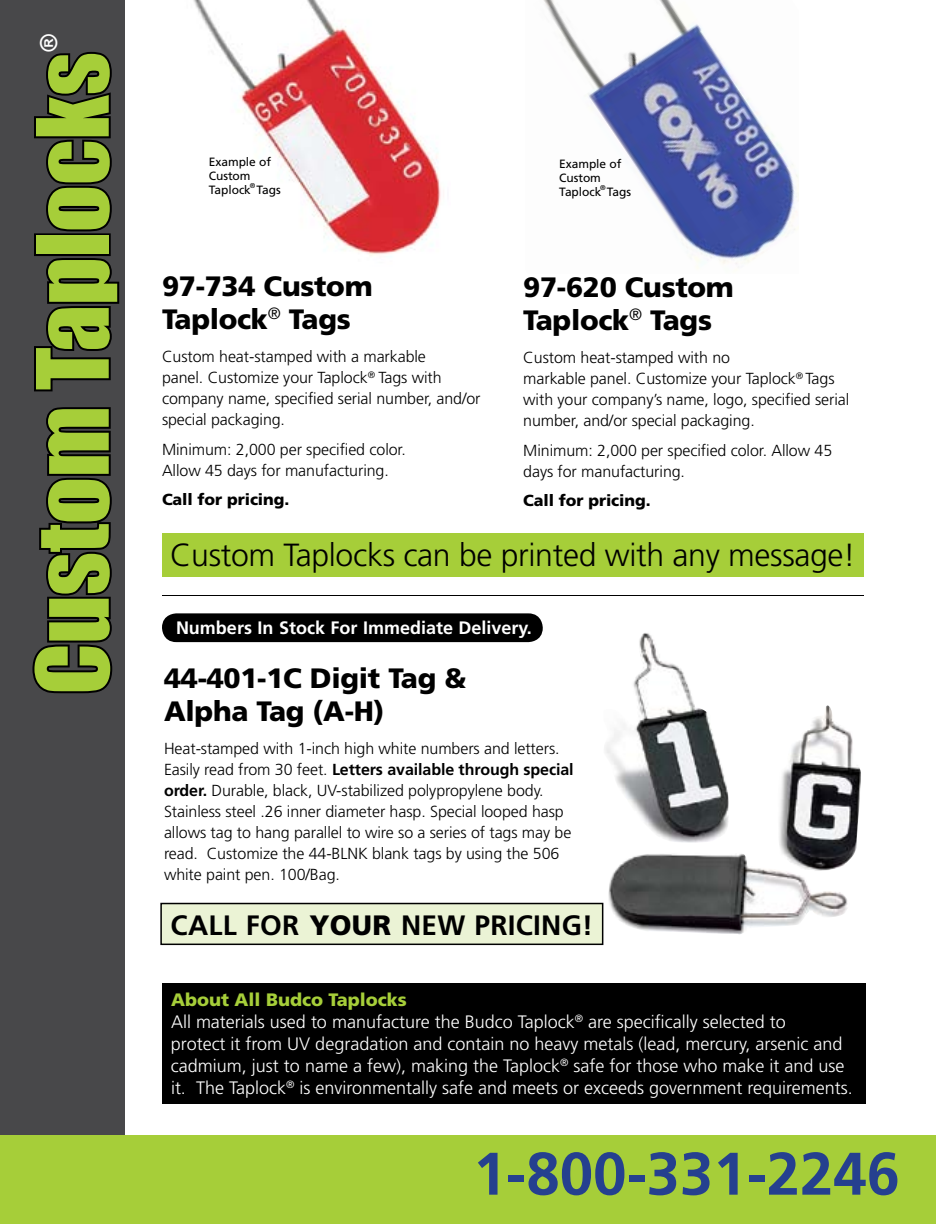
<style>
.page{position:relative;width:936px;height:1224px;background:#fff}
.page>*{position:absolute;margin:0;border:0;box-sizing:border-box;transform-origin:0 0}
.t1{font:92px "Impact";color:#a6ce39}
.t2{font:700 60px "Frutiger";color:#25408f}
.t3{font:300 32px "Frutiger";letter-spacing:-.01em;color:#000}
.t4{font:900 28px/33px "Frutiger";letter-spacing:-.01em;color:#000}
.t5{font:700 28px "Frutiger";letter-spacing:.01em;color:#000}
.t6{font:23.4px "Impact";color:#fff}
.t7{font:300 18px/22px "Frutiger";color:#fff}
.t8{font:700 18px "Frutiger";color:#fff}
.t9{font:300 16px/21px "Frutiger";letter-spacing:-.005em;color:#000}
.t10{font:900 16px "Frutiger";letter-spacing:-.005em;color:#000}
.t11{font:12px/14px "Frutiger";letter-spacing:-.005em;color:#000}
.t12{font:7px "Frutiger";color:#000}
.s1{font-weight:700}
.s2{font-weight:900}
.s3{font-weight:900;color:#a6ce39}
</style>
<div class="page">
<div style="left:0;top:1135px;width:936px;height:89px;background:#a6ce39"></div>
<div style="left:0;top:0;width:125px;height:1134px;background:#48484a"></div>
<img style="left:605px;top:633px;width:256px;height:302px">
<div style="left:162px;top:613px;width:381px;height:29px;background:#000;border-radius:14px"></div>
<img style="left:543px;top:0;width:256px;height:269px">
<img style="left:193px;top:0;width:248px;height:256px">
<svg style="left:32px;top:407px;width:81px;height:287px"></svg>
<svg style="left:34px;top:258px;width:86px;height:134px"></svg>
<div style="left:34px;top:233px;width:77px;height:23px;border:4px solid #000"></div>
<svg style="left:34px;top:52px;width:78px;height:182px"></svg>
<hr style="left:162px;top:595px;width:702px;height:1px;background:#000">
<div style="left:162px;top:533px;width:702px;height:44px;background:#a6ce39"></div>
<div style="left:161px;top:904px;width:442px;height:40px;background:#ebf3d5"></div>
<div style="left:160px;top:903px;width:443px;height:42px;border:2px solid #000"></div>
<div style="left:162px;top:983px;width:703px;height:120px;background:#000"></div>
<h3 class="t6" style="left:34px;top:52px;width:20px;rotate:-90deg">®</h3>
<h1 class="t1" style="left:16px;top:694px;width:644px;rotate:-90deg">Custom Taplocks</h1>
<p class="t11" style="left:209px;top:155px;width:64px">Example of<br>Custom<br>Taplock</p>
<p class="t12" style="left:250px;top:182px;width:7px">®</p>
<p class="t11" style="left:256px;top:183px;width:26px">Tags</p>
<p class="t11" style="left:559px;top:156px;width:64px">Example of<br>Custom<br>Taplock</p>
<p class="t12" style="left:600px;top:183px;width:7px">®</p>
<p class="t11" style="left:607px;top:184px;width:26px">Tags</p>
<h3 class="t4" style="left:162px;top:269px;width:212px">97-734 Custom<br>Taplock<sup>®</sup> Tags</h3>
<p class="t9" style="left:162px;top:346px;width:320px">Custom heat-stamped with a markable<br>panel. Customize your Taplock<sup>®</sup> Tags with company name, specified serial number, and/or special packaging.</p>
<p class="t9" style="left:162px;top:438px;width:245px">Minimum: 2,000 per specified color.<br>Allow 45 days for manufacturing.</p>
<p class="t10" style="left:162px;top:490px;width:129px">Call for pricing.</p>
<h3 class="t4" style="left:523px;top:270px;width:212px">97-620 Custom<br>Taplock<sup>®</sup> Tags</h3>
<p class="t9" style="left:523px;top:347px;width:328px">Custom heat-stamped with no<br>markable panel. Customize your Taplock<sup>®</sup> Tags with your company’s name, logo, specified serial number, and/or special packaging.</p>
<p class="t9" style="left:523px;top:440px;width:310px">Minimum: 2,000 per specified color. Allow 45 days for manufacturing.</p>
<p class="t10" style="left:523px;top:491px;width:129px">Call for pricing.</p>
<h3 class="t3" style="left:170px;top:537px;width:687px">Custom Taplocks can be printed with any message!</h3>
<p class="t8" style="left:176px;top:618px;width:357px">Numbers In Stock For Immediate Delivery.</p>
<h3 class="t4" style="left:164px;top:661px;width:304px">44-401-1C Digit Tag &amp;<br>Alpha Tag (A-H)</h3>
<p class="t9" style="left:164px;top:738px;width:411px">Heat-stamped with 1-inch high white numbers and letters.<br>Easily read from 30 feet. <span class="s1">Letters available through special order.</span> Durable, black, UV-stabilized polypropylene body.<br>Stainless steel .26 inner diameter hasp. Special looped hasp allows tag to hang parallel to wire so a series of tags may be read. Customize the 44-BLNK blank tags by using the 506 white paint pen. 100/Bag.</p>
<h3 class="t5" style="left:171px;top:909px;width:424px">Call for <span class="s2">Your</span> new pricing!</h3>
<p class="t7" style="left:171px;top:989px;width:683px"><span class="s3">About All Budco Taplocks<br></span>All materials used to manufacture the Budco Taplock<sup>®</sup> are specifically selected to<br>protect it from UV degradation and contain no heavy metals (lead, mercury, arsenic and cadmium, just to name a few), making the Taplock<sup>®</sup> safe for those who make it and use it. The Taplock<sup>®</sup> is environmentally safe and meets or exceeds government requirements.</p>
<h2 class="t2" style="left:473px;top:1139px;width:428px">1-800-331-2246</h2>
</div>
